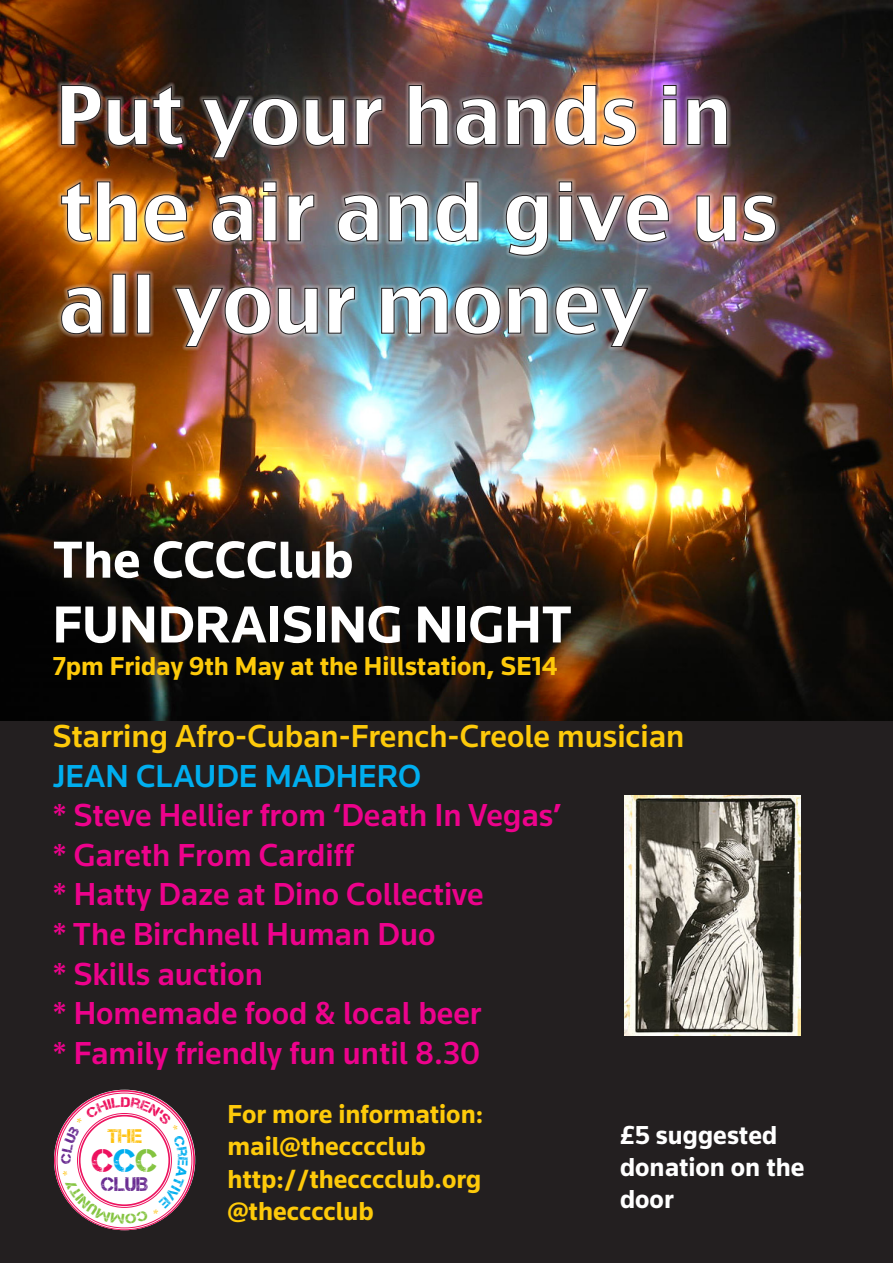
<style>
.page{position:relative;width:893px;height:1263px;background:#fff}
.page>*{position:absolute;margin:0;border:0;box-sizing:border-box;transform-origin:0 0}
.t1{font:700 54px/64.8px "Knowledge";color:#fff}
.t2{font:500 33px "Knowledge";color:#ed028c}
.t3{font:500 33px "Knowledge";color:#feca0a}
.t4{font:500 33px "Knowledge";color:#00aeef}
.t5{font:32.7px "Captureit";color:#ed115e}
.t6{font:700 27px/32.4px "Knowledge";color:#feca0a}
.t7{font:700 27px/32.4px "Knowledge";color:#fff}
.t8{font:19.65px "Captureit";color:#692c91}
.t9{font:19.65px "Captureit";color:#fec210}
.s1{color:#00aeef}
.s2{color:#84c440}
</style>
<div class="page">
<div style="left:0;top:719px;width:893px;height:544px;background:#231f20"></div>
<img style="left:0;top:0;width:893px;height:720px">
<div style="left:57px;top:81px;width:723px;height:270px;background:#fff;opacity:.75"></div>
<img style="left:61px;top:85px;width:666px;height:74px">
<img style="left:61px;top:181px;width:715px;height:75px">
<img style="left:61px;top:273px;width:588px;height:74px">
<img style="left:625px;top:795px;width:175px;height:240px">
<svg style="left:56px;top:1092px;width:136px;height:136px"></svg>
<p class="t1" style="left:53px;top:526px;width:521px">The CCCClub<br>FUNDRAISING NIGHT</p>
<p class="t6" style="left:53px;top:649px;width:506px">7pm Friday 9th May at the Hillstation, SE14</p>
<p class="t3" style="left:53px;top:715px;width:633px">Starring Afro-Cuban-French-Creole musician</p>
<p class="t4" style="left:53px;top:755px;width:370px">JEAN CLAUDE MADHERO</p>
<p class="t2" style="left:53px;top:795px;width:510px">* Steve Hellier from ‘Death In Vegas’</p>
<p class="t2" style="left:53px;top:834px;width:303px">* Gareth From Cardiff</p>
<p class="t2" style="left:53px;top:874px;width:432px">* Hatty Daze at Dino Collective</p>
<p class="t2" style="left:53px;top:913px;width:384px">* The Birchnell Human Duo</p>
<p class="t2" style="left:53px;top:953px;width:212px">* Skills auction</p>
<p class="t2" style="left:53px;top:993px;width:430px">* Homemade food &amp; local beer</p>
<p class="t2" style="left:53px;top:1032px;width:429px">* Family friendly fun until 8.30</p>
<p class="t9" style="left:107px;top:1125px;width:36px">the</p>
<p class="t5" style="left:92px;top:1142px;width:67px">C<span class="s1">c</span><span class="s2">C</span></p>
<p class="t8" style="left:101px;top:1173px;width:49px">CLUB</p>
<p class="t6" style="left:227px;top:1097px;width:257px">For more information:</p>
<p class="t6" style="left:227px;top:1129px;width:255px">mail@thecccclub http://thecccclub.org</p>
<p class="t6" style="left:227px;top:1194px;width:148px">@thecccclub</p>
<p class="t7" style="left:620px;top:1118px;width:186px">£5 suggested donation on the door</p>
</div>
